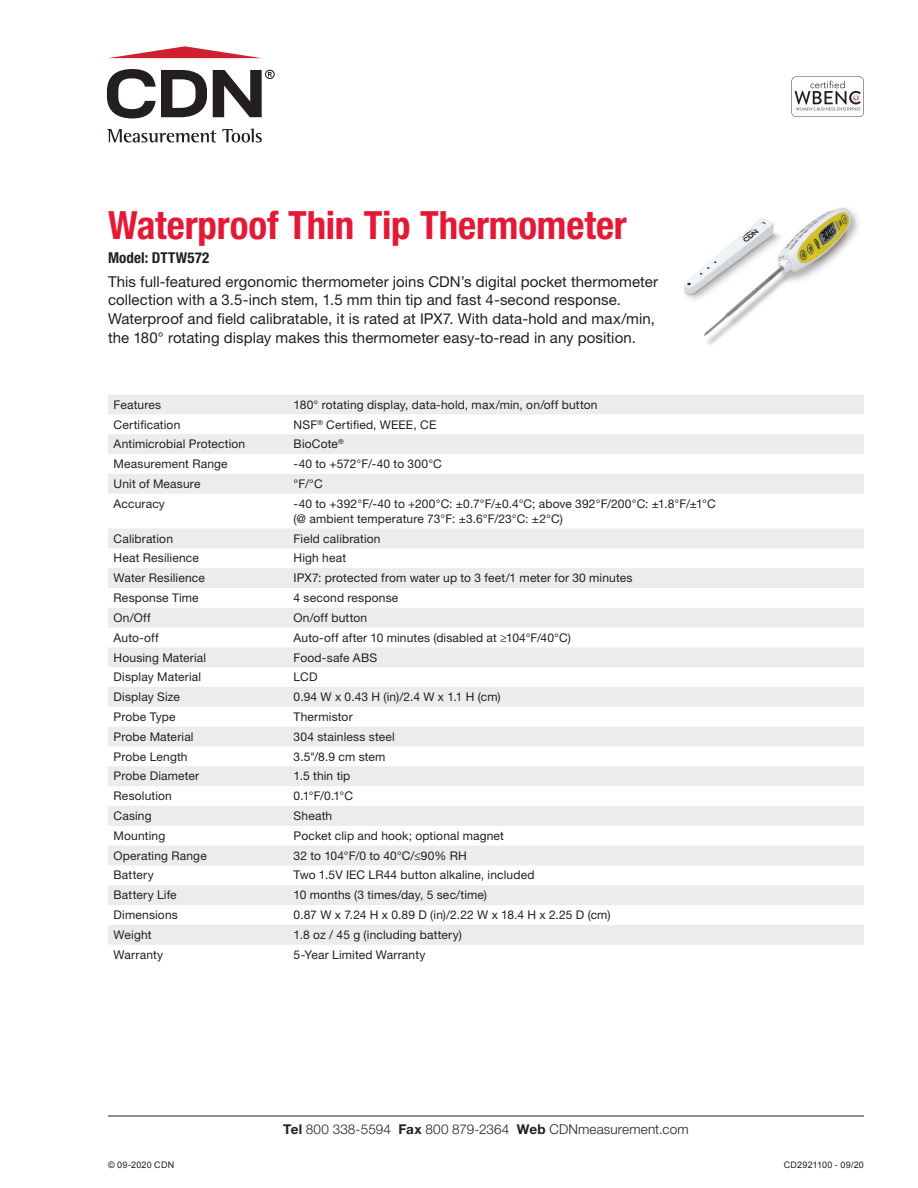
<style>
.page{position:relative;width:918px;height:1188px;background:#fff}
.page>*{position:absolute;margin:0;border:0;box-sizing:border-box;transform-origin:0 0}
.t1{font:700 condensed 39px "Helvetica Neue LT Std";letter-spacing:-.005em;color:#e51836}
.t2{font:15px/18.8px "Helvetica Neue LT Std";letter-spacing:.005em;color:#231f20}
.t3{font:700 condensed 15px "Helvetica Neue LT Std";letter-spacing:.01em;color:#231f20}
.t4{font:300 13.5px "Helvetica Neue LT Std";letter-spacing:.01em;color:#231f20}
.t5{font:12px/15px "Helvetica Neue LT Std";letter-spacing:.015em;color:#231f20}
.t6{font:9px "Arial";letter-spacing:.025em;color:#231f20}
.s1{font-weight:700}
</style>
<div class="page">
<img style="left:684px;top:207px;width:175px;height:138px">
<svg style="left:108px;top:395px;width:756px;height:550px;fill:#f3f3f4"></svg>
<hr style="left:108px;top:1116px;width:756px;height:1px;background:#231f20">
<svg style="left:107px;top:129px;width:109px;height:14px"></svg>
<svg style="left:222px;top:129px;width:40px;height:14px"></svg>
<svg style="left:107px;top:69px;width:100px;height:49px"></svg>
<svg style="left:109px;top:46px;width:151px;height:12px"></svg>
<svg style="left:213px;top:70px;width:62px;height:47px"></svg>
<svg style="left:791px;top:76px;width:73px;height:41px"></svg>
<h1 class="t1" style="left:108px;top:202px;width:520px">Waterproof Thin Tip Thermometer</h1>
<p class="t3" style="left:108px;top:249px;width:103px">Model: DTTW572</p>
<p class="t2" style="left:108px;top:272px;width:552px">This full-featured ergonomic thermometer joins CDN’s digital pocket thermometer collection with a 3.5-inch stem, 1.5 mm thin tip and fast 4-second response.<br>Waterproof and field calibratable, it is rated at IPX7. With data-hold and max/min, the 180° rotating display makes this thermometer easy-to-read in any position.</p>
<p class="t5" style="left:114px;top:397px;width:49px">Features</p>
<p class="t5" style="left:294px;top:397px;width:305px">180° rotating display, data-hold, max/min, on/off button</p>
<p class="t5" style="left:114px;top:417px;width:68px">Certification</p>
<p class="t5" style="left:294px;top:417px;width:144px">NSF<sup>®</sup> Certified, WEEE, CE</p>
<p class="t5" style="left:114px;top:436px;width:133px">Antimicrobial Protection</p>
<p class="t5" style="left:294px;top:436px;width:52px">BioCote<sup>®</sup></p>
<p class="t5" style="left:114px;top:456px;width:116px">Measurement Range</p>
<p class="t5" style="left:294px;top:456px;width:150px">-40 to +572°F/-40 to 300°C</p>
<p class="t5" style="left:114px;top:476px;width:88px">Unit of Measure</p>
<p class="t5" style="left:294px;top:476px;width:31px">°F/°C</p>
<p class="t5" style="left:114px;top:496px;width:53px">Accuracy</p>
<p class="t5" style="left:294px;top:496px;width:424px">-40 to +392°F/-40 to +200°C: ±0.7°F/±0.4°C; above 392°F/200°C: ±1.8°F/±1°C (@ ambient temperature 73°F: ±3.6°F/23°C: ±2°C)</p>
<p class="t5" style="left:114px;top:531px;width:61px">Calibration</p>
<p class="t5" style="left:294px;top:531px;width:88px">Field calibration</p>
<p class="t5" style="left:114px;top:551px;width:87px">Heat Resilience</p>
<p class="t5" style="left:294px;top:551px;width:54px">High heat</p>
<p class="t5" style="left:114px;top:570px;width:93px">Water Resilience</p>
<p class="t5" style="left:294px;top:570px;width:340px">IPX7: protected from water up to 3 feet/1 meter for 30 minutes</p>
<p class="t5" style="left:114px;top:590px;width:87px">Response Time</p>
<p class="t5" style="left:294px;top:590px;width:106px">4 second response</p>
<p class="t5" style="left:114px;top:610px;width:39px">On/Off</p>
<p class="t5" style="left:294px;top:610px;width:75px">On/off button</p>
<p class="t5" style="left:114px;top:630px;width:47px">Auto-off</p>
<p class="t5" style="left:294px;top:630px;width:279px">Auto-off after 10 minutes (disabled at ≥104°F/40°C)</p>
<p class="t5" style="left:114px;top:650px;width:94px">Housing Material</p>
<p class="t5" style="left:294px;top:650px;width:85px">Food-safe ABS</p>
<p class="t5" style="left:114px;top:669px;width:89px">Display Material</p>
<p class="t5" style="left:294px;top:669px;width:25px">LCD</p>
<p class="t5" style="left:114px;top:689px;width:68px">Display Size</p>
<p class="t5" style="left:294px;top:689px;width:209px">0.94 W x 0.43 H (in)/2.4 W x 1.1 H (cm)</p>
<p class="t5" style="left:114px;top:709px;width:64px">Probe Type</p>
<p class="t5" style="left:294px;top:709px;width:61px">Thermistor</p>
<p class="t5" style="left:114px;top:729px;width:82px">Probe Material</p>
<p class="t5" style="left:294px;top:729px;width:103px">304 stainless steel</p>
<p class="t5" style="left:114px;top:749px;width:76px">Probe Length</p>
<p class="t5" style="left:294px;top:749px;width:93px">3.5"/8.9 cm stem</p>
<p class="t5" style="left:114px;top:768px;width:87px">Probe Diameter</p>
<p class="t5" style="left:294px;top:768px;width:58px">1.5 thin tip</p>
<p class="t5" style="left:114px;top:788px;width:60px">Resolution</p>
<p class="t5" style="left:294px;top:788px;width:61px">0.1°F/0.1°C</p>
<p class="t5" style="left:114px;top:808px;width:40px">Casing</p>
<p class="t5" style="left:294px;top:808px;width:40px">Sheath</p>
<p class="t5" style="left:114px;top:828px;width:53px">Mounting</p>
<p class="t5" style="left:294px;top:828px;width:212px">Pocket clip and hook; optional magnet</p>
<p class="t5" style="left:114px;top:848px;width:95px">Operating Range</p>
<p class="t5" style="left:294px;top:848px;width:175px">32 to 104°F/0 to 40°C/≤90% RH</p>
<p class="t5" style="left:114px;top:868px;width:42px">Battery</p>
<p class="t5" style="left:294px;top:868px;width:242px">Two 1.5V IEC LR44 button alkaline, included</p>
<p class="t5" style="left:114px;top:887px;width:65px">Battery Life</p>
<p class="t5" style="left:294px;top:887px;width:195px">10 months (3 times/day, 5 sec/time)</p>
<p class="t5" style="left:114px;top:907px;width:66px">Dimensions</p>
<p class="t5" style="left:294px;top:907px;width:318px">0.87 W x 7.24 H x 0.89 D (in)/2.22 W x 18.4 H x 2.25 D (cm)</p>
<p class="t5" style="left:114px;top:927px;width:40px">Weight</p>
<p class="t5" style="left:294px;top:927px;width:170px">1.8 oz / 45 g (including battery)</p>
<p class="t5" style="left:114px;top:947px;width:51px">Warranty</p>
<p class="t5" style="left:294px;top:947px;width:133px">5-Year Limited Warranty</p>
<p class="t4" style="left:283px;top:1121px;width:407px"><span class="s1">Tel</span> 800 338-5594 <span class="s1">Fax</span> 800 879-2364 <span class="s1">Web</span> CDNmeasurement.com</p>
<p class="t6" style="left:108px;top:1158px;width:68px">© 09-2020 CDN</p>
<p class="t6" style="left:784px;top:1158px;width:82px">CD2921100 - 09/20</p>
</div>
